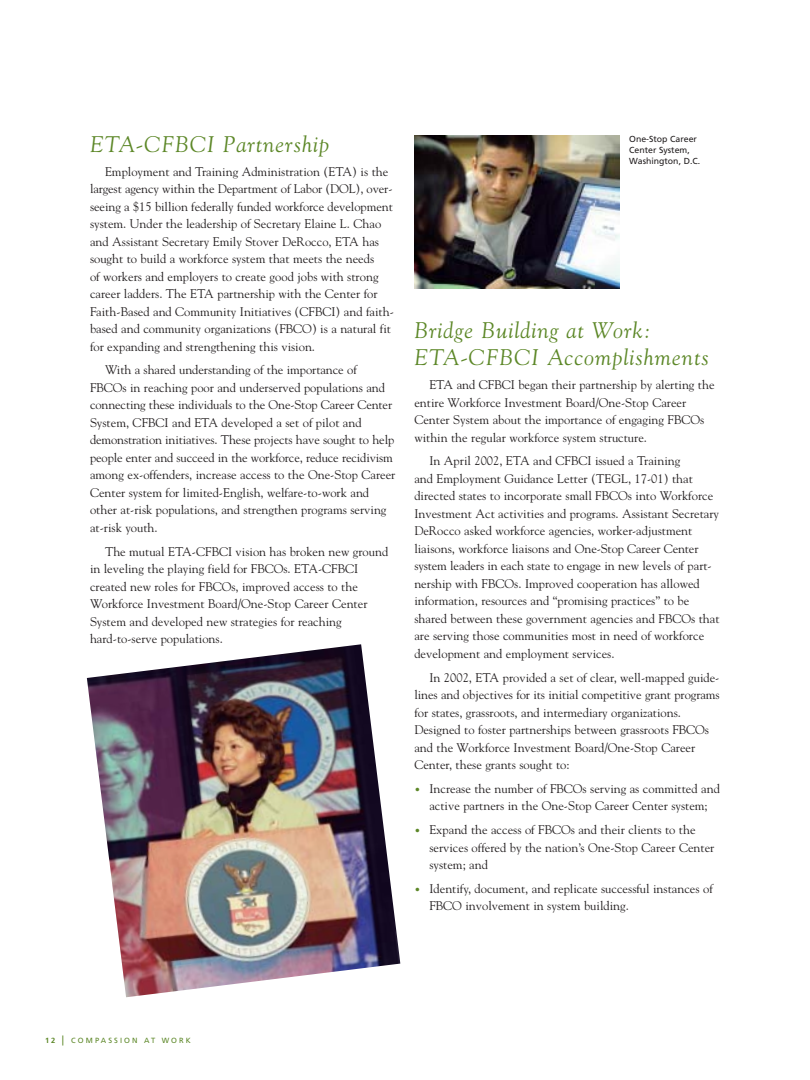
<style>
.page{position:relative;width:810px;height:1080px;background:#fff}
.page>*{position:absolute;margin:0;border:0;box-sizing:border-box;transform-origin:0 0}
.t1{font:22.5px/27.5px "Goudy Italic Os F";letter-spacing:.045em;color:#5c8727}
.t2{font:12.5px/17.5px "Goudy";color:#231f20}
.t3{font:8.75px/11.2px "Frutiger";color:#231f20}
.t4{font:7.5px "Frutiger";letter-spacing:.28em;color:#5c8727}
.s1{font-size:10px;color:#5c8727}
.s2{font-weight:700}
.s3{font-size:10px}
</style>
<div class="page">
<img style="left:414px;top:135px;width:205px;height:153px">
<img style="left:87px;top:644px;width:313px;height:353px">
<h1 class="t1" style="left:90px;top:132px;width:241px">ETA-CFBCI Partnership</h1>
<p class="t2" style="left:90px;top:163px;width:305px;text-indent:15px">Employment and Training Administration (ETA) is the largest agency within the Department of Labor (DOL), over&shy;seeing a $15 billion federally funded workforce development system. Under the leadership of Secretary Elaine L. Chao and Assistant Secretary Emily Stover DeRocco, ETA has sought to build a workforce system that meets the needs<br>of workers and employers to create good jobs with strong career ladders. The ETA partnership with the Center for Faith-Based and Community Initiatives (CFBCI) and faith&shy;based and community organizations (FBCO) is a natural fit for expanding and strengthening this vision.</p>
<p class="t2" style="left:90px;top:362px;width:307px;text-indent:15px">With a shared understanding of the importance of FBCOs in reaching poor and underserved populations and connecting these individuals to the One-Stop Career Center System, CFBCI and ETA developed a set of pilot and demonstration initiatives. These projects have sought to help people enter and succeed in the workforce, reduce recidivism among ex-offenders, increase access to the One-Stop Career Center system for limited-English, welfare-to-work and other at-risk populations, and strengthen programs serving at-risk youth.</p>
<p class="t2" style="left:90px;top:543px;width:300px;text-indent:15px">The mutual ETA-CFBCI vision has broken new ground in leveling the playing field for FBCOs. ETA-CFBCI created new roles for FBCOs, improved access to the Workforce Investment Board/One-Stop Career Center System and developed new strategies for reaching hard-to-serve populations.</p>
<p class="t3" style="left:629px;top:134px;width:73px">One-Stop Career<br>Center System,<br>Washington, D.C.</p>
<h1 class="t1" style="left:414px;top:318px;width:296px">Bridge Building at Work:<br>ETA-CFBCI Accomplishments</h1>
<p class="t2" style="left:414px;top:377px;width:302px;text-indent:15px">ETA and CFBCI began their partnership by alerting the entire Workforce Investment Board/One-Stop Career Center System about the importance of engaging FBCOs within the regular workforce system structure.</p>
<p class="t2" style="left:414px;top:453px;width:307px;text-indent:15px">In April 2002, ETA and CFBCI issued a Training<br>and Employment Guidance Letter (TEGL, 17-01) that directed states to incorporate small FBCOs into Workforce Investment Act activities and programs. Assistant Secretary DeRocco asked workforce agencies, worker-adjustment liaisons, workforce liaisons and One-Stop Career Center system leaders in each state to engage in new levels of part&shy;nership with FBCOs. Improved cooperation has allowed information, resources and “promising practices” to be shared between these government agencies and FBCOs that are serving those communities most in need of workforce development and employment services.</p>
<p class="t2" style="left:414px;top:669px;width:307px;text-indent:15px">In 2002, ETA provided a set of clear, well-mapped guide&shy;lines and objectives for its initial competitive grant programs for states, grassroots, and intermediary organizations.<br>Designed to foster partnerships between grassroots FBCOs and the Workforce Investment Board/One-Stop Career Center, these grants sought to:</p>
<p class="t2" style="left:414px;top:781px;width:307px;text-align:center"><span class="s1">•</span> Increase the number of FBCOs serving as committed and active partners in the One-Stop Career Center system;</p>
<p class="t2" style="left:429px;top:822px;width:287px;text-indent:-15px"><span class="s1">•</span> Expand the access of FBCOs and their clients to the services offered by the nation’s One-Stop Career Center system; and</p>
<p class="t2" style="left:429px;top:881px;width:285px;text-indent:-15px"><span class="s1">•</span> Identify, document, and replicate successful instances of<br>FBCO involvement in system building.</p>
<p class="t4" style="left:45px;top:1037px;width:147px"><span class="s2">12</span> <span class="s3">|</span> COMPASSION AT WORK</p>
</div>
